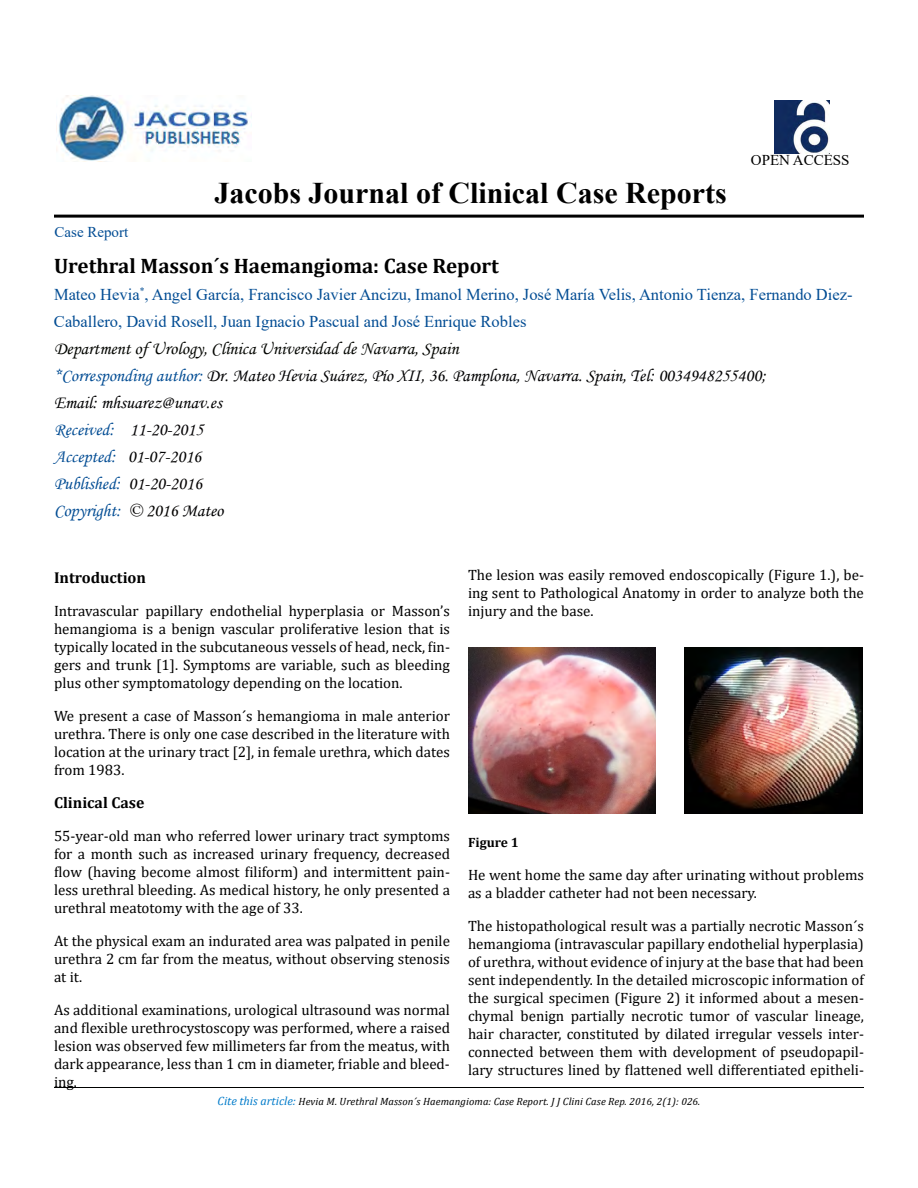
<style>
.page{position:relative;width:918px;height:1188px;background:#fff}
.page>*{position:absolute;margin:0;border:0;box-sizing:border-box;transform-origin:0 0}
.t1{font:700 30px "Times New Roman";color:#000}
.t2{font:700 21px "Cambria";color:#000}
.t3{font:18px/27px "Monotype Corsiva";color:#000102}
.t4{font:16.5px/27px "Times New Roman";color:#034d94}
.t5{font:700 15.75px "Cambria";color:#000}
.t6{font:15px/18px "Cambria";color:#000;text-align:justify}
.t7{font:15px "Times New Roman";color:#000}
.t8{font:15px "Times New Roman";color:#034d94}
.t9{font:700 13.5px "Cambria";color:#000}
.t10{font:italic 10.5px "Cambria";letter-spacing:.01em;color:#000}
.s1{color:#030501}
.s2{color:#034d94}
.s3{color:#030204}
.s4{color:#000}
.s5{color:#030000}
.s6{color:#030201}
.s7{font-size:12px;color:#007bca}
</style>
<div class="page">
<img style="left:56px;top:96px;width:192px;height:66px">
<hr style="left:54px;top:1087px;width:810px;height:1px;background:#000100">
<img style="left:775px;top:100px;width:55px;height:53px">
<div style="left:54px;top:215px;width:810px;height:3px;border:2px solid #000"></div>
<img style="left:468px;top:647px;width:187px;height:167px">
<img style="left:685px;top:647px;width:177px;height:167px">
<p class="t8" style="left:55px;top:222px;width:75px">Case Report</p>
<h1 class="t1" style="left:214px;top:171px;width:514px">Jacobs Journal of Clinical Case Reports</h1>
<p class="t7" style="left:751px;top:149px;width:100px">OPEN ACCESS</p>
<h2 class="t2" style="left:54px;top:251px;width:446px">Urethral Masson´s Haemangioma: Case Report</h2>
<p class="t4" style="left:54px;top:280px;width:800px">Mateo Hevia<sup>*</sup>, Angel García, Francisco Javier Ancizu, Imanol Merino, José María Velis, Antonio Tienza, Fernando Diez-<br>Caballero, David Rosell, Juan Ignacio Pascual and José Enrique Robles</p>
<p class="t3" style="left:54px;top:335px;width:713px"><span class="s1">Department of Urology, Clínica Universidad de Navarra, Spain<br></span><span class="s2">*Corresponding author:</span> Dr. Mateo Hevia Suárez, Pío XII, 36. Pamplona, Navarra. Spain, Tel: 0034948255400; Email: mhsuarez@unav.es<br><span class="s2">Received:</span> <span class="s3">11-20-2015<br></span><span class="s2">Accepted:</span> <span class="s4">01-07-2016<br></span><span class="s2">Published:</span> <span class="s5">01-20-2016<br></span><span class="s2">Copyright:</span> <span class="s6">© 2016</span> Mateo</p>
<p class="t5" style="left:54px;top:566px;width:94px">Introduction</p>
<p class="t6" style="left:54px;top:602px;width:398px">Intravascular papillary endothelial hyperplasia or Masson’s hemangioma is a benign vascular proliferative lesion that is typically located in the subcutaneous vessels of head, neck, fin&shy;gers and trunk [1]. Symptoms are variable, such as bleeding plus other symptomatology depending on the location.</p>
<p class="t6" style="left:54px;top:707px;width:398px">We present a case of Masson´s hemangioma in male anterior urethra. There is only one case described in the literature with location at the urinary tract [2], in female urethra, which dates from 1983.</p>
<p class="t5" style="left:54px;top:791px;width:92px">Clinical Case</p>
<p class="t6" style="left:54px;top:827px;width:398px">55-year-old man who referred lower urinary tract symptoms for a month such as increased urinary frequency, decreased flow (having become almost filiform) and intermittent pain&shy;less urethral bleeding. As medical history, he only presented a urethral meatotomy with the age of 33.</p>
<p class="t6" style="left:54px;top:932px;width:398px">At the physical exam an indurated area was palpated in penile urethra 2 cm far from the meatus, without observing stenosis at it.</p>
<p class="t6" style="left:54px;top:1001px;width:398px">As additional examinations, urological ultrasound was normal and flexible urethrocystoscopy was performed, where a raised lesion was observed few millimeters far from the meatus, with dark appearance, less than 1 cm in diameter, friable and bleed&shy;ing.</p>
<p class="t6" style="left:468px;top:565px;width:397px">The lesion was easily removed endoscopically (Figure 1.), be&shy;ing sent to Pathological Anatomy in order to analyze both the injury and the base.</p>
<p class="t9" style="left:468px;top:832px;width:52px">Figure 1</p>
<p class="t6" style="left:468px;top:865px;width:398px">He went home the same day after urinating without problems as a bladder catheter had not been necessary.</p>
<p class="t6" style="left:468px;top:916px;width:398px">The histopathological result was a partially necrotic Masson´s hemangioma (intravascular papillary endothelial hyperplasia) of urethra, without evidence of injury at the base that had been sent independently. In the detailed microscopic information of the surgical specimen (Figure 2) it informed about a mesen&shy;chymal benign partially necrotic tumor of vascular lineage, hair character, constituted by dilated irregular vessels inter&shy;connected between them with development of pseudopapil&shy;lary structures lined by flattened well differentiated epitheli-</p>
<p class="t10" style="left:218px;top:1094px;width:484px"><span class="s7">Cite this article:</span> Hevia M. Urethral Masson´s Haemangioma: Case Report. J J Clini Case Rep. 2016, 2(1): 026.</p>
</div>
